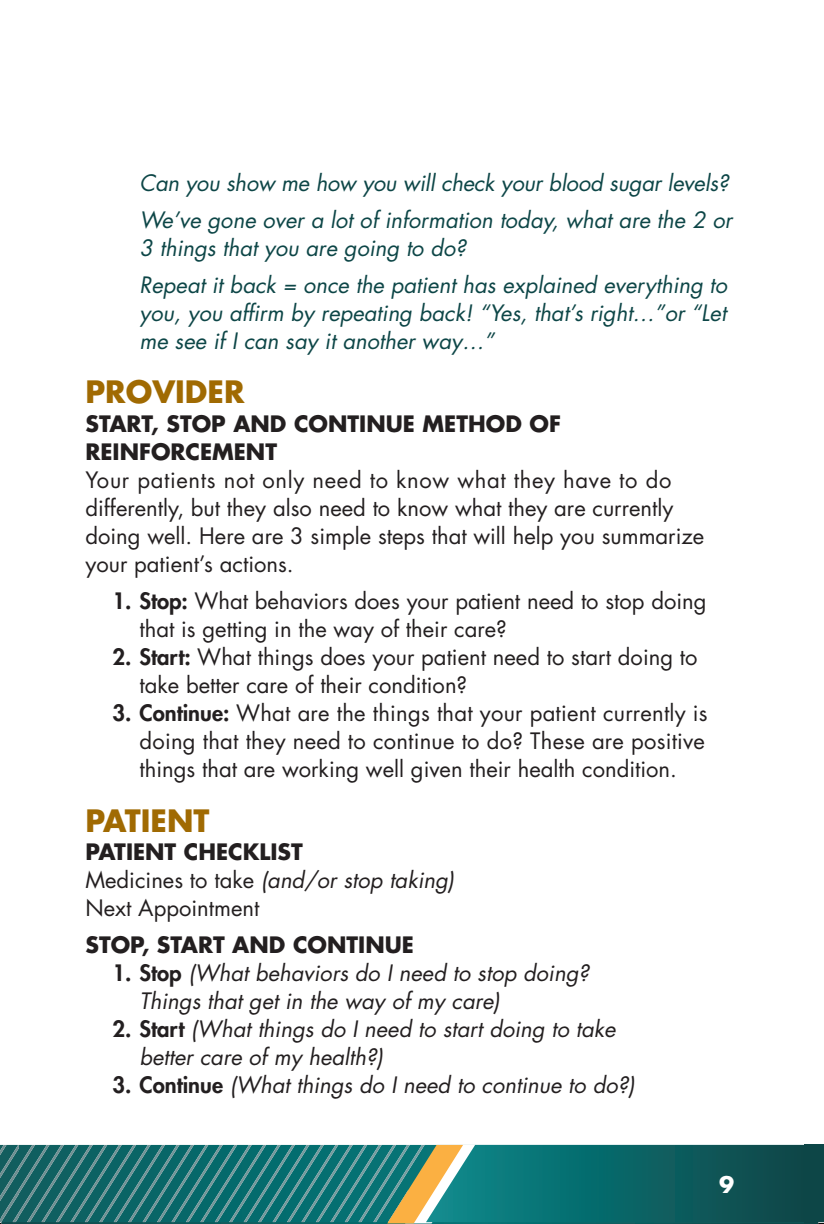
<style>
.page{position:relative;width:824px;height:1224px;background:#fff}
.page>*{position:absolute;margin:0;border:0;box-sizing:border-box;transform-origin:0 0}
.t1{font:700 30px "Futura Std";color:#a06a02}
.t2{font:22px/28px "Futura Std";color:#231f20}
.t3{font:italic 22px/28px "Futura Std";color:#0d4647}
.t4{font:italic 22px/28px "Futura Std";color:#231f20}
.t5{font:700 22px/28px "Futura Std";color:#231f20}
.t6{font:700 22px "Futura Std";color:#fff}
.s1{font-weight:800}
.s2{font-style:normal}
.s3{font-weight:800;font-style:normal}
</style>
<div class="page">
<div style="left:803px;top:1144px;width:20px;height:79px;background:#0d4647"></div>
<svg style="left:817px;top:1222px;width:7px;height:2px"></svg>
<svg style="left:0;top:1144px;width:807px;height:80px;background:#257371"></svg>
<p class="t3" style="left:139px;top:169px;width:590px">Can you show me how you will check your blood sugar levels?</p>
<p class="t3" style="left:139px;top:206px;width:594px">We’ve gone over a lot of information today, what are the 2 or<br>3 things that you are going to do?</p>
<p class="t3" style="left:139px;top:271px;width:589px;text-align:justify">Repeat it back = once the patient has explained everything to you, you affirm by repeating back! “Yes, that’s right…”or “Let me see if I can say it another way…”</p>
<h2 class="t1" style="left:85px;top:371px;width:160px">PROVIDER</h2>
<h3 class="t5" style="left:85px;top:409px;width:477px">START, STOP AND CONTINUE METHOD OF<br>REINFORCEMENT</h3>
<p class="t2" style="left:85px;top:466px;width:620px">Your patients not only need to know what they have to do differently, but they also need to know what they are currently doing well. Here are 3 simple steps that will help you summarize your patient’s actions.</p>
<p class="t2" style="left:139px;top:587px;width:568px;text-indent:-27px"><span class="s1">1. Stop:</span> What behaviors does your patient need to stop doing that is getting in the way of their care?</p>
<p class="t2" style="left:139px;top:643px;width:559px;text-indent:-27px"><span class="s1">2. Start:</span> What things does your patient need to start doing to take better care of their condition?</p>
<p class="t2" style="left:139px;top:699px;width:569px;text-align:justify;text-indent:-27px"><span class="s1">3. Continue:</span> What are the things that your patient currently is doing that they need to continue to do? These are positive things that are working well given their health condition.</p>
<h2 class="t1" style="left:85px;top:800px;width:125px">PATIENT</h2>
<h3 class="t5" style="left:85px;top:837px;width:219px">PATIENT CHECKLIST</h3>
<p class="t4" style="left:85px;top:866px;width:370px"><span class="s2">Medicines to take</span> (and/or stop taking)</p>
<p class="t2" style="left:85px;top:894px;width:175px">Next Appointment</p>
<h3 class="t5" style="left:85px;top:930px;width:330px">STOP, START AND CONTINUE</h3>
<p class="t4" style="left:139px;top:959px;width:451px;text-indent:-27px"><span class="s3">1. Stop</span> (What behaviors do I need to stop doing?<br>Things that get in the way of my care)</p>
<p class="t4" style="left:139px;top:1015px;width:477px;text-indent:-27px"><span class="s3">2. Start</span> (What things do I need to start doing to take better care of my health?)</p>
<p class="t4" style="left:112px;top:1071px;width:523px"><span class="s3">3. Continue</span> (What things do I need to continue to do?)</p>
<p class="t6" style="left:718px;top:1170px;width:17px">9</p>
</div>
